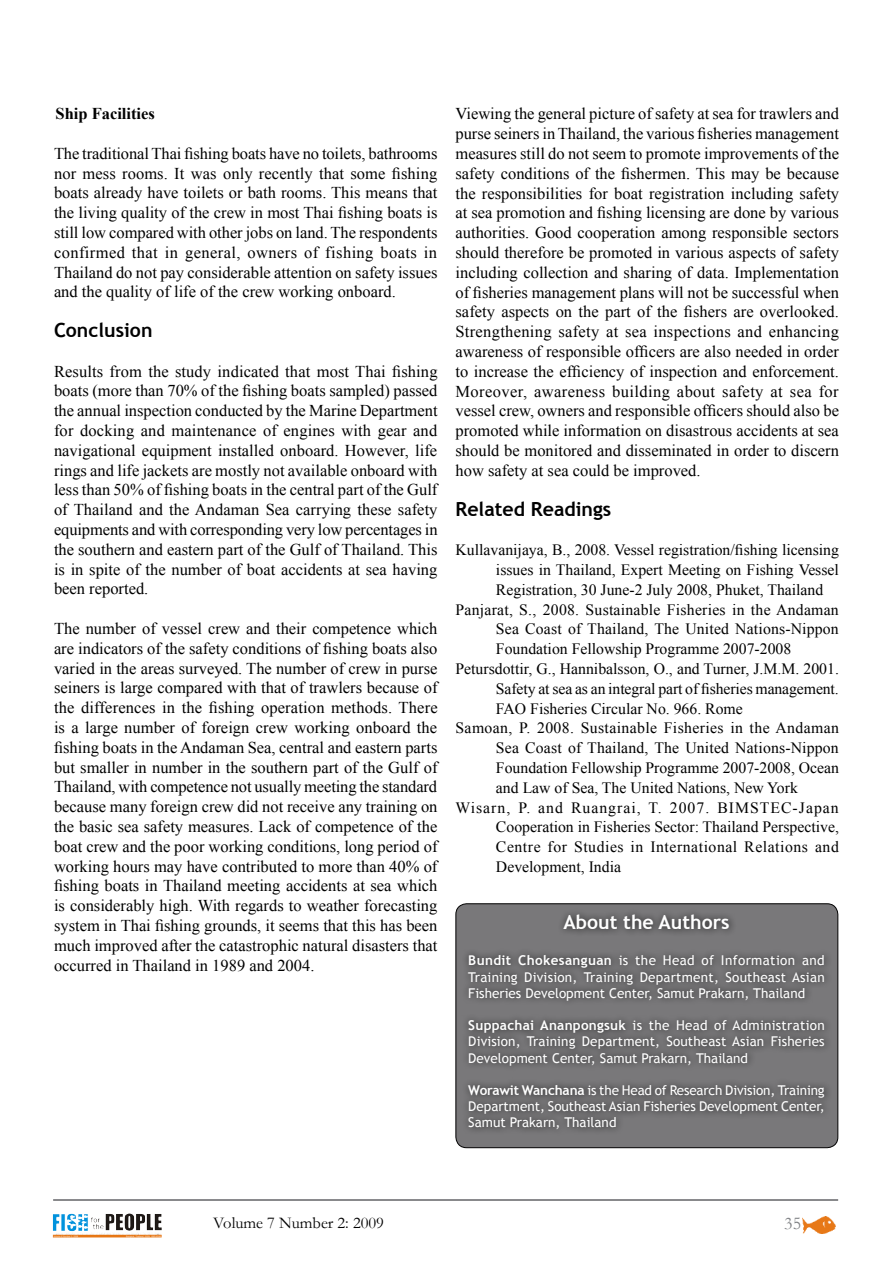
<style>
.page{position:relative;width:893px;height:1263px;background:#fff}
.page>*{position:absolute;margin:0;border:0;box-sizing:border-box;transform-origin:0 0}
.t1{font:700 19.5px "Trebuchet MS";color:#000}
.t2{font:700 19.5px "Trebuchet MS";color:#fff}
.t3{font:18px "Garamond";color:#808285}
.t4{font:16.5px/19.8px "Times New Roman";color:#000;text-align:justify}
.t5{font:16.5px "Garamond";color:#000}
.t6{font:700 16.5px "Times New Roman";color:#000}
.t7{font:15.75px "Times New Roman";color:#000}
.t8{font:15.75px "Times New Roman";letter-spacing:.025em;color:#000}
.t9{font:15.75px "Times New Roman";letter-spacing:.035em;color:#000}
.t10{font:15.75px "Times New Roman";letter-spacing:.065em;color:#000}
.t11{font:13.5px/16.2px "Trebuchet MS";color:#fff;text-align:justify}
.s1{font-weight:700}
</style>
<div class="page">
<img style="left:803px;top:1217px;width:32px;height:16px">
<img style="left:67px;top:1213px;width:95px;height:19px">
<hr style="left:53px;top:1199px;width:785px;height:2px;background:#636467">
<div style="left:456px;top:904px;width:382px;height:244px;background:#79787a;border-radius:11px"></div>
<div style="left:455px;top:903px;width:383px;height:245px;border:1px solid #000;border-radius:11px"></div>
<div style="left:460px;top:907px;width:371px;height:229px;background:#000;opacity:.75"></div>
<p class="t6" style="left:56px;top:102px;width:101px">Ship Facilities</p>
<p class="t4" style="left:54px;top:143px;width:385px">The traditional Thai fishing boats have no toilets, bathrooms nor mess rooms. It was only recently that some fishing boats already have toilets or bath rooms. This means that the living quality of the crew in most Thai fishing boats is still low compared with other jobs on land. The respondents confirmed that in general, owners of fishing boats in Thailand do not pay considerable attention on safety issues and the quality of life of the crew working onboard.</p>
<p class="t1" style="left:54px;top:318px;width:100px">Conclusion</p>
<p class="t4" style="left:54px;top:361px;width:385px">Results from the study indicated that most Thai fishing boats (more than 70% of the fishing boats sampled) passed the annual inspection conducted by the Marine Department for docking and maintenance of engines with gear and navigational equipment installed onboard. However, life rings and life jackets are mostly not available onboard with less than 50% of fishing boats in the central part of the Gulf of Thailand and the Andaman Sea carrying these safety equipments and with corresponding very low percentages in the southern and eastern part of the Gulf of Thailand. This is in spite of the number of boat accidents at sea having been reported.</p>
<p class="t4" style="left:54px;top:618px;width:385px">The number of vessel crew and their competence which are indicators of the safety conditions of fishing boats also varied in the areas surveyed. The number of crew in purse seiners is large compared with that of trawlers because of the differences in the fishing operation methods. There is a large number of foreign crew working onboard the fishing boats in the Andaman Sea, central and eastern parts but smaller in number in the southern part of the Gulf of Thailand, with competence not usually meeting the standard because many foreign crew did not receive any training on the basic sea safety measures. Lack of competence of the boat crew and the poor working conditions, long period of working hours may have contributed to more than 40% of fishing boats in Thailand meeting accidents at sea which is considerably high. With regards to weather forecasting system in Thai fishing grounds, it seems that this has been much improved after the catastrophic natural disasters that occurred in Thailand in 1989 and 2004.</p>
<p class="t4" style="left:455px;top:104px;width:385px">Viewing the general picture of safety at sea for trawlers and purse seiners in Thailand, the various fisheries management measures still do not seem to promote improvements of the safety conditions of the fishermen. This may be because the responsibilities for boat registration including safety at sea promotion and fishing licensing are done by various authorities. Good cooperation among responsible sectors should therefore be promoted in various aspects of safety including collection and sharing of data. Implementation of fisheries management plans will not be successful when safety aspects on the part of the fishers are overlooked.<br>Strengthening safety at sea inspections and enhancing awareness of responsible officers are also needed in order to increase the efficiency of inspection and enforcement.<br>Moreover, awareness building about safety at sea for vessel crew, owners and responsible officers should also be promoted while information on disastrous accidents at sea should be monitored and disseminated in order to discern how safety at sea could be improved.</p>
<p class="t1" style="left:455px;top:496px;width:157px">Related Readings</p>
<p class="t7" style="left:455px;top:539px;width:385px">Kullavanijaya, B., 2008. Vessel registration/fishing licensing</p>
<p class="t7" style="left:496px;top:559px;width:344px">issues in Thailand, Expert Meeting on Fishing Vessel</p>
<p class="t7" style="left:496px;top:579px;width:329px">Registration, 30 June-2 July 2008, Phuket, Thailand</p>
<p class="t7" style="left:455px;top:599px;width:385px">Panjarat, S., 2008. Sustainable Fisheries in the Andaman</p>
<p class="t7" style="left:496px;top:618px;width:344px">Sea Coast of Thailand, The United Nations-Nippon</p>
<p class="t7" style="left:496px;top:638px;width:297px">Foundation Fellowship Programme 2007-2008</p>
<p class="t7" style="left:455px;top:658px;width:385px">Petursdottir, G., Hannibalsson, O., and Turner, J.M.M. 2001.</p>
<p class="t7" style="left:496px;top:678px;width:344px">Safety at sea as an integral part of fisheries management.</p>
<p class="t7" style="left:496px;top:698px;width:248px">FAO Fisheries Circular No. 966. Rome</p>
<p class="t8" style="left:455px;top:717px;width:385px">Samoan, P. 2008. Sustainable Fisheries in the Andaman</p>
<p class="t7" style="left:496px;top:737px;width:344px">Sea Coast of Thailand, The United Nations-Nippon</p>
<p class="t7" style="left:496px;top:757px;width:344px">Foundation Fellowship Programme 2007-2008, Ocean</p>
<p class="t7" style="left:496px;top:777px;width:303px">and Law of Sea, The United Nations, New York</p>
<p class="t10" style="left:455px;top:797px;width:385px">Wisarn, P. and Ruangrai, T. 2007. BIMSTEC-Japan</p>
<p class="t7" style="left:496px;top:816px;width:344px">Cooperation in Fisheries Sector: Thailand Perspective,</p>
<p class="t9" style="left:496px;top:836px;width:344px">Centre for Studies in International Relations and</p>
<p class="t7" style="left:496px;top:856px;width:127px">Development, India</p>
<p class="t2" style="left:563px;top:910px;width:168px">About the Authors</p>
<p class="t11" style="left:468px;top:953px;width:358px"><span class="s1">Bundit Chokesanguan</span> is the Head of Information and Training Division, Training Department, Southeast Asian Fisheries Development Center, Samut Prakarn, Thailand</p>
<p class="t11" style="left:468px;top:1017px;width:358px"><span class="s1">Suppachai Ananpongsuk</span> is the Head of Administration Division, Training Department, Southeast Asian Fisheries Development Center, Samut Prakarn, Thailand</p>
<p class="t11" style="left:468px;top:1082px;width:358px"><span class="s1">Worawit Wanchana</span> is the Head of Research Division, Training Department, Southeast Asian Fisheries Development Center, Samut Prakarn, Thailand</p>
<p class="t5" style="left:213px;top:1211px;width:172px">Volume 7 Number 2: 2009</p>
<p class="t3" style="left:784px;top:1211px;width:18px">35</p>
</div>
